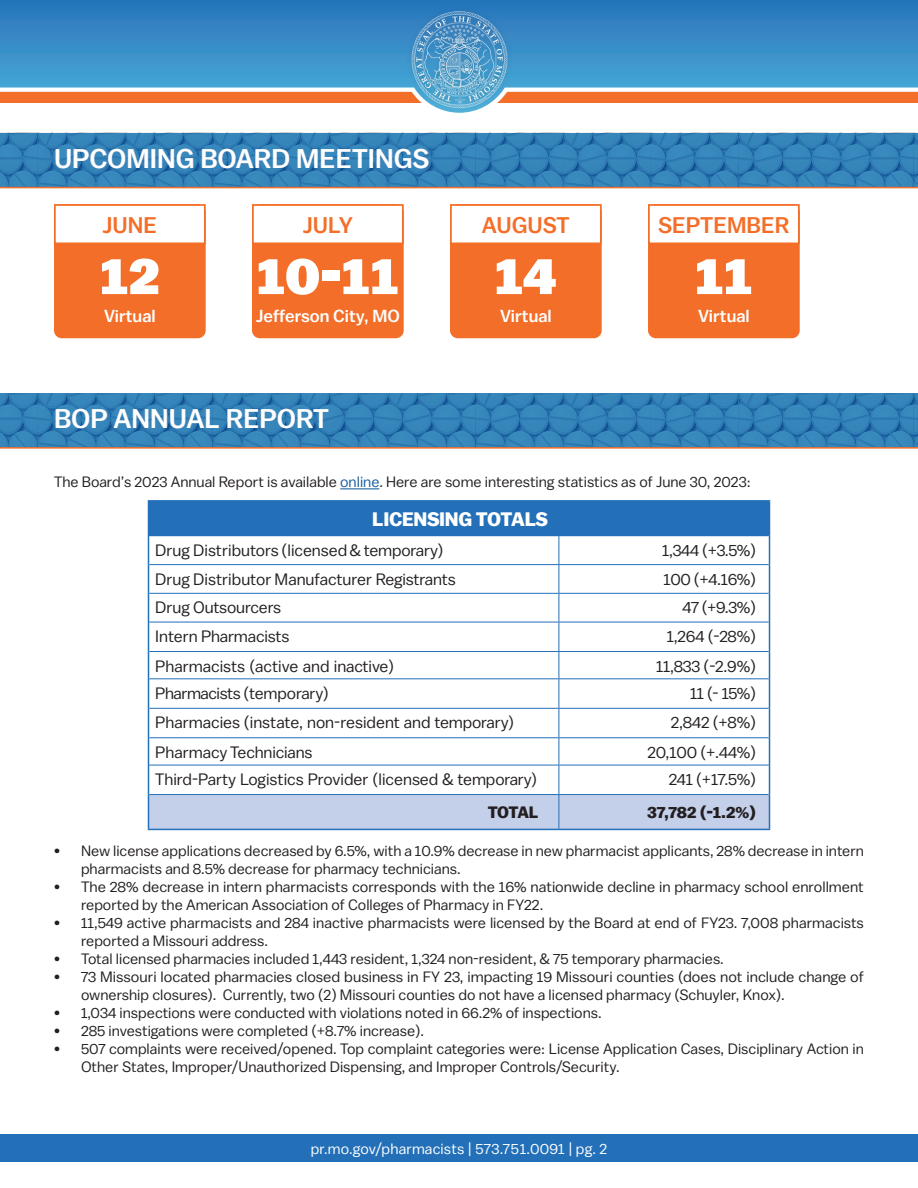
<style>
.page{position:relative;width:918px;height:1188px;background:#fff}
.page>*{position:absolute;margin:0;border:0;box-sizing:border-box;transform-origin:0 0}
.t1{font:900 52.2px "Balto";color:#fff}
.t2{font:500 27px "Balto";color:#fff}
.t3{font:500 22.65px "Balto";color:#f36f29}
.t4{font:700 19.5px "Balto";letter-spacing:-.02em;color:#fff}
.t5{font:500 17.4px "Balto";color:#fff}
.t6{font:16.5px "Balto";letter-spacing:-.01em;color:#231f20}
.t7{font:700 16.5px "Balto";letter-spacing:-.025em;color:#231f20}
.Body_Text{font:15px/18px "Balto";color:#231f20}
.t8{font:15px "Balto";letter-spacing:.01em;color:#fff}
.s1{color:#175d9e}
</style>
<div class="page">
<div style="left:0;top:1134px;width:918px;height:27px;background:#2370b9"></div>
<svg style="left:0;top:0;width:918px;height:103px;background:#538eb8"></svg>
<div style="left:404px;top:3px;width:111px;height:113px;background:#231f20;opacity:.33"></div>
<img style="left:410px;top:10px;width:99px;height:99px">
<div style="left:54px;top:204px;width:152px;height:134px;background:#f36f29;border-radius:8px"></div>
<div style="left:55px;top:205px;width:150px;height:38px;background:#fff"></div>
<div style="left:54px;top:204px;width:152px;height:40px;border:2px solid #f36f29"></div>
<div style="left:450px;top:204px;width:152px;height:134px;background:#f36f29;border-radius:8px"></div>
<div style="left:451px;top:205px;width:150px;height:38px;background:#fff"></div>
<div style="left:450px;top:204px;width:152px;height:40px;border:2px solid #f36f29"></div>
<div style="left:648px;top:204px;width:152px;height:134px;background:#f36f29;border-radius:8px"></div>
<div style="left:649px;top:205px;width:150px;height:38px;background:#fff"></div>
<div style="left:648px;top:204px;width:152px;height:40px;border:2px solid #f36f29"></div>
<div style="left:252px;top:204px;width:152px;height:134px;background:#f36f29;border-radius:8px"></div>
<div style="left:253px;top:205px;width:150px;height:38px;background:#fff"></div>
<div style="left:252px;top:204px;width:152px;height:40px;border:2px solid #f36f29"></div>
<svg style="left:0;top:133px;width:918px;height:54px;background:#3280b5"></svg>
<svg style="left:0;top:393px;width:918px;height:54px;background:#3180b6"></svg>
<hr style="left:0;top:187px;width:918px;height:1px;background:#f36f29">
<hr style="left:0;top:447px;width:918px;height:2px;background:#f36f29">
<hr style="left:340px;top:488px;width:39px;height:1px;background:#175d9e">
<div style="left:148px;top:501px;width:622px;height:35px;background:#2370b9"></div>
<hr style="left:148px;top:500px;width:411px;height:2px;background:#2370b9">
<hr style="left:559px;top:500px;width:211px;height:2px;background:#2370b9">
<hr style="left:148px;top:829px;width:411px;height:1px;background:#2370b9">
<hr style="left:559px;top:829px;width:211px;height:1px;background:#2370b9">
<svg style="left:148px;top:536px;width:622px;height:293px"></svg>
<hr style="left:149px;top:794px;width:410px;height:1px;background:#2370b9">
<hr style="left:559px;top:794px;width:210px;height:1px;background:#2370b9">
<hr style="left:559px;top:795px;width:1px;height:34px;background:#2370b9">
<p class="t2" style="left:54px;top:142px;width:377px">UPCOMING BOARD MEETINGS</p>
<p class="t3" style="left:103px;top:212px;width:56px">JUNE</p>
<p class="t1" style="left:100px;top:245px;width:61px">12</p>
<p class="t5" style="left:104px;top:305px;width:53px">Virtual</p>
<p class="t3" style="left:303px;top:212px;width:52px">JULY</p>
<p class="t1" style="left:257px;top:245px;width:144px">10-11</p>
<p class="t5" style="left:256px;top:305px;width:146px">Jefferson City, MO</p>
<p class="t2" style="left:54px;top:403px;width:276px">BOP ANNUAL REPORT</p>
<p class="t3" style="left:482px;top:212px;width:89px">AUGUST</p>
<p class="t1" style="left:495px;top:245px;width:64px">14</p>
<p class="t5" style="left:500px;top:305px;width:53px">Virtual</p>
<p class="t3" style="left:658px;top:212px;width:133px">SEPTEMBER</p>
<p class="t1" style="left:695px;top:245px;width:59px">11</p>
<p class="t5" style="left:698px;top:305px;width:53px">Virtual</p>
<p class="Body_Text" style="left:54px;top:473px;width:698px">The Board’s 2023 Annual Report is available <span class="s1">online</span>. Here are some interesting statistics as of June 30, 2023:</p>
<p class="t4" style="left:372px;top:508px;width:178px">LICENSING TOTALS</p>
<p class="t6" style="left:155px;top:540px;width:290px">Drug Distributors (licensed &amp; temporary)</p>
<p class="t6" style="left:662px;top:540px;width:95px">1,344 (+3.5%)</p>
<p class="t6" style="left:155px;top:569px;width:302px">Drug Distributor Manufacturer Registrants</p>
<p class="t6" style="left:664px;top:569px;width:94px">100 (+4.16%)</p>
<p class="t6" style="left:155px;top:598px;width:128px">Drug Outsourcers</p>
<p class="t6" style="left:682px;top:598px;width:75px">47 (+9.3%)</p>
<p class="t6" style="left:155px;top:626px;width:136px">Intern Pharmacists</p>
<p class="t6" style="left:667px;top:626px;width:91px">1,264 (-28%)</p>
<p class="t6" style="left:155px;top:656px;width:240px">Pharmacists (active and inactive)</p>
<p class="t6" style="left:656px;top:656px;width:101px">11,833 (-2.9%)</p>
<p class="t6" style="left:155px;top:683px;width:175px">Pharmacists (temporary)</p>
<p class="t6" style="left:690px;top:683px;width:67px">11 (- 15%)</p>
<p class="t6" style="left:155px;top:713px;width:360px">Pharmacies (instate, non-resident and temporary)</p>
<p class="t6" style="left:671px;top:713px;width:87px">2,842 (+8%)</p>
<p class="t6" style="left:155px;top:742px;width:159px">Pharmacy Technicians</p>
<p class="t6" style="left:647px;top:742px;width:110px">20,100 (+.44%)</p>
<p class="t6" style="left:155px;top:769px;width:383px">Third-Party Logistics Provider (licensed &amp; temporary)</p>
<p class="t6" style="left:669px;top:769px;width:89px">241 (+17.5%)</p>
<p class="t7" style="left:488px;top:803px;width:52px">TOTAL</p>
<p class="t7" style="left:647px;top:803px;width:110px">37,782 (-1.2%)</p>
<p class="Body_Text" style="left:81px;top:841px;width:785px;text-indent:-27px">• New license applications decreased by 6.5%, with a 10.9% decrease in new pharmacist applicants, 28% decrease in intern pharmacists and 8.5% decrease for pharmacy technicians.</p>
<p class="Body_Text" style="left:81px;top:877px;width:784px;text-indent:-27px">• The 28% decrease in intern pharmacists corresponds with the 16% nationwide decline in pharmacy school enrollment reported by the American Association of Colleges of Pharmacy in FY22.</p>
<p class="Body_Text" style="left:81px;top:913px;width:785px;text-indent:-27px">• 11,549 active pharmacists and 284 inactive pharmacists were licensed by the Board at end of FY23. 7,008 pharmacists reported a Missouri address.</p>
<p class="Body_Text" style="left:54px;top:949px;width:671px">• Total licensed pharmacies included 1,443 resident, 1,324 non-resident, &amp; 75 temporary pharmacies.</p>
<p class="Body_Text" style="left:81px;top:967px;width:784px;text-indent:-27px">• 73 Missouri located pharmacies closed business in FY 23, impacting 19 Missouri counties (does not include change of ownership closures). Currently, two (2) Missouri counties do not have a licensed pharmacy (Schuyler, Knox).</p>
<p class="Body_Text" style="left:54px;top:1003px;width:549px">• 1,034 inspections were conducted with violations noted in 66.2% of inspections.</p>
<p class="Body_Text" style="left:54px;top:1021px;width:372px">• 285 investigations were completed (+8.7% increase).</p>
<p class="Body_Text" style="left:81px;top:1039px;width:784px;text-indent:-27px">• 507 complaints were received/opened. Top complaint categories were: License Application Cases, Disciplinary Action in<br>Other States, Improper/Unauthorized Dispensing, and Improper Controls/Security.</p>
<p class="t8" style="left:311px;top:1139px;width:298px">pr.mo.gov/pharmacists | 573.751.0091 | pg. 2</p>
</div>
